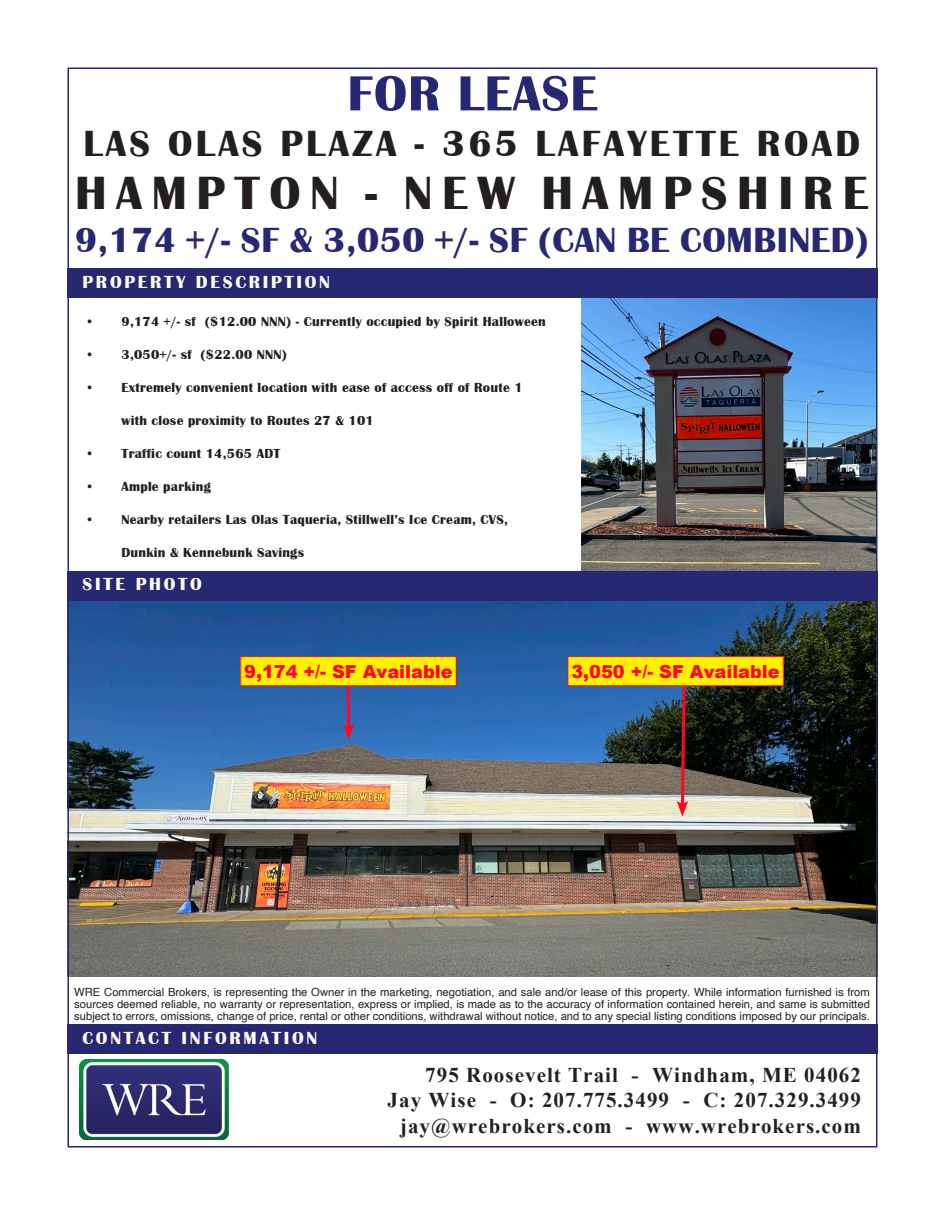
<style>
.page{position:relative;width:945px;height:1215px;background:#fff}
.page>*{position:absolute;margin:0;border:0;box-sizing:border-box;transform-origin:0 0}
.t1{font:700 51px "Britannic";letter-spacing:.02em;color:#272872}
.t2{font:700 48px "Britannic";letter-spacing:.2em;color:#231f20}
.t3{font:700 37.5px "Britannic";letter-spacing:.09em;color:#231f20}
.t4{font:700 36px "Britannic";letter-spacing:.02em;color:#272872}
.t5{font:700 21px/25.2px "Times New Roman";letter-spacing:.05em;color:#231f20;text-align:right}
.t6{font:700 18px "Britannic";letter-spacing:.15em;color:#fff}
.t7{font:900 18px "Arial";color:#ff0623}
.t8{font:700 13.5px "Britannic";letter-spacing:.02em;color:#231f20}
.t9{font:11.25px/12px "Helvetica";color:#231f20;text-align:justify}
</style>
<div class="page">
<img style="left:581px;top:298px;width:294px;height:272px">
<img style="left:70px;top:601px;width:805px;height:376px">
<div style="left:68px;top:1024px;width:810px;height:30px;background:#272872"></div>
<div style="left:68px;top:268px;width:810px;height:30px;background:#272872"></div>
<img style="left:79px;top:1060px;width:150px;height:79px">
<div style="left:67px;top:571px;width:811px;height:30px;background:#272872"></div>
<svg style="left:343px;top:653px;width:11px;height:87px"></svg>
<div style="left:241px;top:656px;width:215px;height:30px;background:#fff101"></div>
<div style="left:240px;top:656px;width:217px;height:30px;border:1px solid #ff0623"></div>
<svg style="left:677px;top:686px;width:11px;height:131px"></svg>
<div style="left:568px;top:656px;width:215px;height:30px;background:#fff101"></div>
<div style="left:568px;top:656px;width:216px;height:30px;border:1px solid #ff0623"></div>
<p class="t1" style="left:347px;top:65px;width:252px">FOR LEASE</p>
<p class="t3" style="left:84px;top:123px;width:778px">LAS OLAS PLAZA - 365 LAFAYETTE ROAD</p>
<p class="t2" style="left:75px;top:166px;width:795px">HAMPTON - NEW HAMPSHIRE</p>
<p class="t4" style="left:75px;top:220px;width:795px">9,174 +/- SF &amp; 3,050 +/- SF (CAN BE COMBINED)</p>
<p class="t6" style="left:82px;top:272px;width:249px">PROPERTY DESCRIPTION</p>
<p class="t8" style="left:88px;top:314px;width:459px">• 9,174 +/- sf ($12.00 NNN) - Currently occupied by Spirit Halloween</p>
<p class="t8" style="left:88px;top:347px;width:201px">• 3,050+/- sf ($22.00 NNN)</p>
<p class="t8" style="left:88px;top:380px;width:436px">• Extremely convenient location with ease of access off of Route 1</p>
<p class="t8" style="left:122px;top:413px;width:254px">with close proximity to Routes 27 &amp; 101</p>
<p class="t8" style="left:88px;top:446px;width:194px">• Traffic count 14,565 ADT</p>
<p class="t8" style="left:88px;top:479px;width:125px">• Ample parking</p>
<p class="t8" style="left:88px;top:512px;width:422px">• Nearby retailers Las Olas Taqueria, Stillwell’s Ice Cream, CVS,</p>
<p class="t8" style="left:122px;top:545px;width:184px">Dunkin &amp; Kennebunk Savings</p>
<p class="t6" style="left:82px;top:574px;width:121px">SITE PHOTO</p>
<p class="t7" style="left:244px;top:659px;width:210px">9,174 +/- SF Available</p>
<p class="t7" style="left:571px;top:659px;width:210px">3,050 +/- SF Available</p>
<p class="t9" style="left:74px;top:986px;width:797px">WRE Commercial Brokers, is representing the Owner in the marketing, negotiation, and sale and/or lease of this property. While information furnished is from sources deemed reliable, no warranty or representation, express or implied, is made as to the accuracy of information contained herein, and same is submitted subject to errors, omissions, change of price, rental or other conditions, withdrawal without notice, and to any special listing conditions imposed by our principals.</p>
<p class="t6" style="left:82px;top:1028px;width:236px">CONTACT INFORMATION</p>
<p class="t5" style="left:388px;top:1062px;width:475px">795 Roosevelt Trail - Windham, ME 04062<br>Jay Wise - O: 207.775.3499 - C: 207.329.3499 jay@wrebrokers.com - www.wrebrokers.com</p>
</div>
